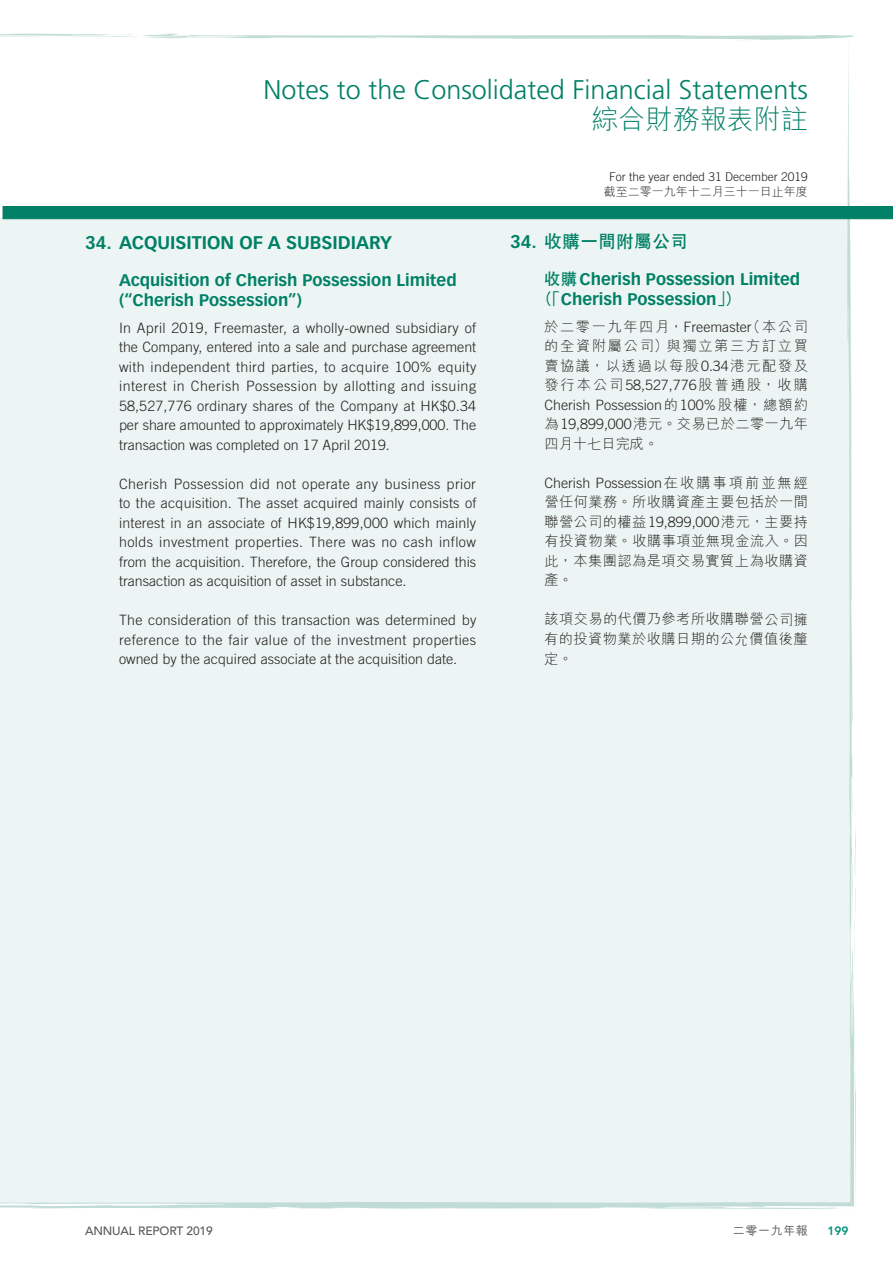
<style>
.page{position:relative;width:893px;height:1263px;background:#fff}
.page>*{position:absolute;margin:0;border:0;box-sizing:border-box;transform-origin:0 0}
.t1{font:300 27px "Frutiger LT Std";color:#008066}
.t2{font:300 27px "M Hei HK";color:#008066}
.t3{font:700 18px "Vectora LT Std";color:#008066}
.t4{font:700 18px "C Hei 2 HK";color:#008066}
.t5{font:700 16.5px/20.2px "Vectora LT Std";color:#008066}
.t6{font:300 14.25px/19.5px "Trade Gothic LT Std";color:#231f20;text-align:justify}
.t7{font:300 14.25px/19.5px "M Hei HK";letter-spacing:.03em;color:#231f20;text-align:justify}
.t8{font:300 12px "Trade Gothic LT Std";color:#231f20}
.t9{font:300 12px "M Hei HK";color:#231f20}
.t10{font:500 12px "Avenir LT Std";letter-spacing:-.01em;color:#57585a}
.t11{font:500 12px "M Hei HK";letter-spacing:.05em;color:#57585a}
.t12{font:800 12px "Avenir LT Std";color:#03927c}
.s1{font-family:"Vectora LT Std"}
.s2{font-family:"C Hei 2 HK"}
.s3{font-family:"Trade Gothic LT Std"}
.s4{font-family:"M Hei HK"}
</style>
<div class="page">
<div style="left:1px;top:323px;width:855px;height:886px;background:#ecf5f3"></div>
<svg style="left:1px;top:34px;width:892px;height:289px"></svg>
<h1 class="t1" style="left:263px;top:74px;width:546px">Notes to the Consolidated Financial Statements</h1>
<h1 class="t2" style="left:592px;top:105px;width:218px">綜合財務報表附註</h1>
<p class="t3" style="left:85px;top:231px;width:309px">34. ACQUISITION OF A SUBSIDIARY</p>
<p class="t5" style="left:119px;top:270px;width:339px">Acquisition of Cherish Possession Limited (“Cherish Possession”)</p>
<p class="t6" style="left:119px;top:318px;width:359px">In April 2019, Freemaster, a wholly-owned subsidiary of the Company, entered into a sale and purchase agreement with independent third parties, to acquire 100% equity interest in Cherish Possession by allotting and issuing 58,527,776 ordinary shares of the Company at HK$0.34 per share amounted to approximately HK$19,899,000. The transaction was completed on 17 April 2019.</p>
<p class="t6" style="left:119px;top:474px;width:359px">Cherish Possession did not operate any business prior to the acquisition. The asset acquired mainly consists of interest in an associate of HK$19,899,000 which mainly holds investment properties. There was no cash inflow from the acquisition. Therefore, the Group considered this transaction as acquisition of asset in substance.</p>
<p class="t6" style="left:119px;top:610px;width:359px">The consideration of this transaction was determined by reference to the fair value of the investment properties owned by the acquired associate at the acquisition date.</p>
<p class="t8" style="left:609px;top:170px;width:200px">For the year ended 31 December 2019</p>
<p class="t9" style="left:604px;top:186px;width:206px">截至二零一九年十二月三十一日止年度</p>
<p class="t4" style="left:510px;top:233px;width:180px"><span class="s1">34.</span> 收購一間附屬公司</p>
<p class="t5" style="left:536px;top:269px;width:266px;text-indent:8px"><span class="s2">收購</span>Cherish Possession Limited<span class="s2">（「</span>Cherish Possession<span class="s2">」）</span></p>
<p class="t7" style="left:544px;top:317px;width:265px">於二零一九年四月，<span class="s3">Freemaster</span>（本公司的全資附屬公司）與獨立第三方訂立買賣協議，以透過以每股<span class="s3">0.34</span>港元配發及發行本公司<span class="s3">58,527,776</span>股普通股，收購</p>
<p class="t6" style="left:544px;top:395px;width:265px">Cherish Possession<span class="s4">的</span>100%<span class="s4">股權，總額約</span></p>
<p class="t7" style="left:544px;top:414px;width:265px">為<span class="s3">19,899,000</span>港元。交易已於二零一九年四月十七日完成。</p>
<p class="t6" style="left:544px;top:473px;width:265px">Cherish Possession<span class="s4">在收購事項前並無經</span></p>
<p class="t7" style="left:544px;top:492px;width:265px">營任何業務。所收購資產主要包括於一間聯營公司的權益<span class="s3">19,899,000</span>港元，主要持有投資物業。收購事項並無現金流入。因此，本集團認為是項交易實質上為收購資產。</p>
<p class="t7" style="left:544px;top:609px;width:265px">該項交易的代價乃參考所收購聯營公司擁有的投資物業於收購日期的公允價值後釐定。</p>
<p class="t10" style="left:85px;top:1223px;width:129px">ANNUAL REPORT 2019</p>
<p class="t11" style="left:733px;top:1222px;width:76px">二零一九年報</p>
<p class="t12" style="left:827px;top:1223px;width:23px">199</p>
</div>
